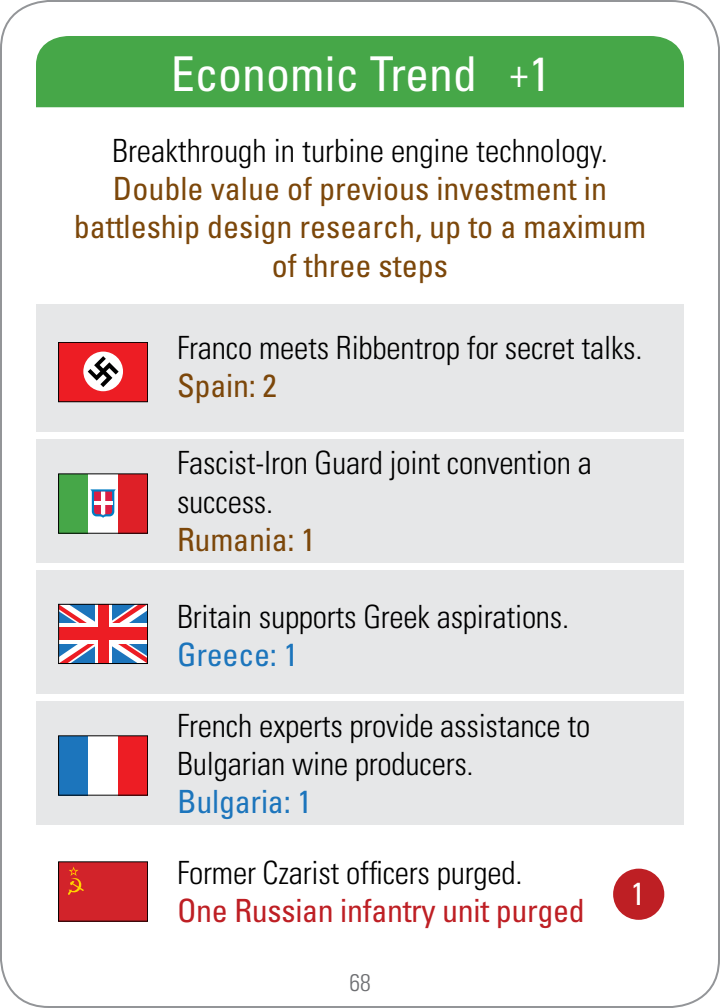
<style>
.page{position:relative;width:720px;height:1008px;background:#fff}
.page>*{position:absolute;margin:0;border:0;box-sizing:border-box;transform-origin:0 0}
.t1{font:condensed 48px "Univers";color:#fff}
.t2{font:300 condensed 32px/38.4px "Univers";letter-spacing:-.005em;color:#000}
.t3{font:condensed 32px/38.4px "Univers";color:#7c470a;text-align:center}
.t4{font:condensed 32px "Univers";letter-spacing:-.01em;color:#be1f24}
.t5{font:condensed 32px "Univers";letter-spacing:-.005em;color:#1c75bc}
.t6{font:condensed 32px "Univers";color:#fff}
.t7{font:300 condensed 24px "Univers";color:#6d6e71}
.s1{font-size:40px}
</style>
<div class="page">
<div style="left:36px;top:308px;width:648px;height:124px;background:#e6e7e8"></div>
<div style="left:36px;top:439px;width:648px;height:124px;background:#e6e7e8"></div>
<div style="left:36px;top:570px;width:648px;height:124px;background:#e6e7e8"></div>
<div style="left:36px;top:701px;width:648px;height:124px;background:#e6e7e8"></div>
<div style="left:36px;top:36px;width:648px;height:71px;background:#46a748"></div>
<div style="left:59px;top:862px;width:89px;height:59px;background:#d2232a"></div>
<div style="left:58px;top:861px;width:90px;height:61px;border:1px solid #000"></div>
<svg style="left:68px;top:867px;width:16px;height:28px"></svg>
<div style="left:59px;top:342px;width:89px;height:60px;background:#ed1d24"></div>
<div style="left:58px;top:342px;width:90px;height:60px;border:1px solid #000"></div>
<div style="left:83px;top:352px;width:40px;height:39px;background:#fff;border-radius:50%"></div>
<svg style="left:88px;top:356px;width:31px;height:31px"></svg>
<svg style="left:60px;top:606px;width:86px;height:56px;background:#9794b5"></svg>
<div style="left:59px;top:624px;width:89px;height:20px;background:#fff"></div>
<svg style="left:95px;top:606px;width:16px;height:56px"></svg>
<div style="left:98px;top:604px;width:10px;height:60px;background:#ed1d24"></div>
<div style="left:59px;top:627px;width:89px;height:13px;background:#ed1d24"></div>
<div style="left:58px;top:604px;width:90px;height:60px;border:1px solid #000"></div>
<div style="left:59px;top:474px;width:89px;height:59px;background:#fff"></div>
<div style="left:118px;top:474px;width:30px;height:59px;background:#de2027"></div>
<div style="left:59px;top:474px;width:29px;height:59px;background:#46a748"></div>
<svg style="left:90px;top:489px;width:26px;height:29px"></svg>
<hr style="left:94px;top:501px;width:18px;height:4px;background:#fff">
<div style="left:58px;top:473px;width:90px;height:61px;border:1px solid #000"></div>
<div style="left:59px;top:736px;width:89px;height:59px;background:#fff"></div>
<div style="left:118px;top:736px;width:30px;height:59px;background:#ed1d24"></div>
<div style="left:59px;top:736px;width:29px;height:59px;background:#1c75bc"></div>
<div style="left:58px;top:735px;width:90px;height:61px;border:1px solid #000"></div>
<div style="left:613px;top:869px;width:51px;height:51px;background:#be1f24;border-radius:50%"></div>
<hr style="left:36px;top:304px;width:648px;height:4px;background:#e6e7e8">
<h1 class="t1" style="left:171px;top:43px;width:381px">Economic Trend <span class="s1">+</span>1</h1>
<p class="t2" style="left:112px;top:131px;width:497px">Breakthrough in turbine engine technology.</p>
<p class="t3" style="left:74px;top:168px;width:574px">Double value of previous investment in battleship design research, up to a maximum of three steps</p>
<p class="t2" style="left:177px;top:328px;width:467px">Franco meets Ribbentrop for secret talks.</p>
<p class="t3" style="left:177px;top:366px;width:101px">Spain: 2</p>
<p class="t2" style="left:177px;top:443px;width:416px">Fascist-Iron Guard joint convention a success.</p>
<p class="t3" style="left:177px;top:520px;width:140px">Rumania: 1</p>
<p class="t2" style="left:177px;top:597px;width:394px">Britain supports Greek aspirations.</p>
<p class="t5" style="left:177px;top:635px;width:122px">Greece: 1</p>
<p class="t2" style="left:177px;top:706px;width:415px">French experts provide assistance to<br>Bulgarian wine producers.</p>
<p class="t5" style="left:177px;top:782px;width:136px">Bulgaria: 1</p>
<p class="t2" style="left:177px;top:853px;width:347px">Former Czarist officers purged.</p>
<p class="t4" style="left:177px;top:891px;width:409px">One Russian infantry unit purged</p>
<p class="t7" style="left:349px;top:968px;width:23px">68</p>
<p class="t6" style="left:631px;top:873px;width:16px">1</p>
</div>
